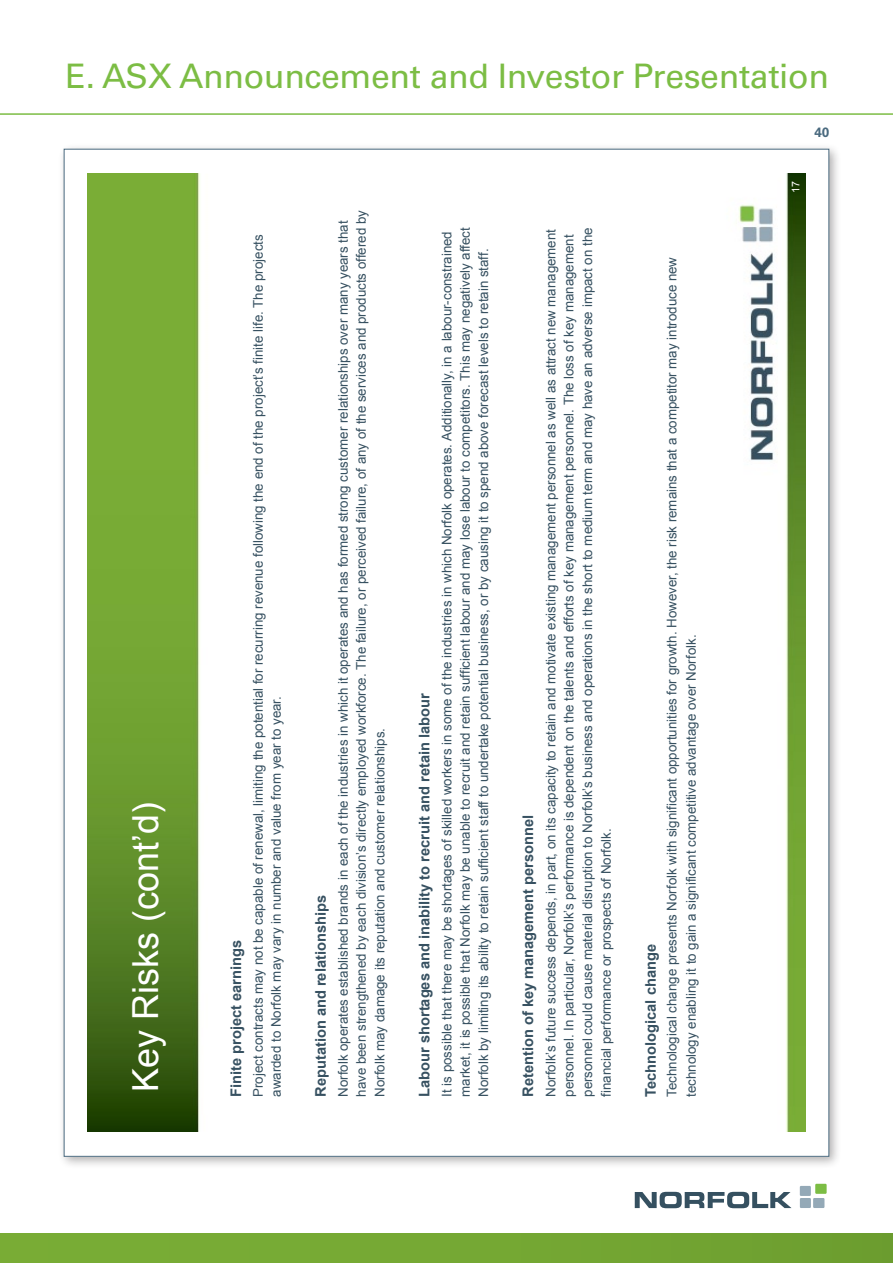
<style>
.page{position:relative;width:893px;height:1263px;background:#fff}
.page>*{position:absolute;margin:0;border:0;box-sizing:border-box;transform-origin:0 0}
.t1{font:35.85px "Arial";color:#fff}
.t2{font:33.75px "Univers LT Std";letter-spacing:-.01em;color:#7cbd44}
.t3{font:700 14.7px "Arial";color:#375161}
.t4{font:700 13.5px "Univers LT Std";color:#4a6a7f}
.t5{font:13.35px/18.5px "Arial";color:#375161}
.t6{font:10.65px "Arial";color:#fff}
</style>
<div class="page">
<hr style="left:0;top:113px;width:893px;height:2px;background:#7cbd44">
<div style="left:0;top:1233px;width:893px;height:30px;background:#76a934"></div>
<div style="left:800px;top:1186px;width:11px;height:10px;background:#94a9b7"></div>
<div style="left:815px;top:1184px;width:12px;height:10px;background:#7cbd44"></div>
<div style="left:813px;top:1198px;width:11px;height:10px;background:#94a9b7"></div>
<div style="left:800px;top:1198px;width:11px;height:10px;background:#94a9b7"></div>
<svg style="left:635px;top:1192px;width:156px;height:16px"></svg>
<div style="left:57px;top:142px;width:784px;height:1026px;background:#231f20;opacity:.35"></div>
<div style="left:64px;top:149px;width:765px;height:1007px;background:#fff"></div>
<img style="left:87px;top:174px;width:719px;height:957px">
<h2 class="t2" style="left:66px;top:56px;width:765px">E. ASX Announcement and Investor Presentation</h2>
<h1 class="t1" style="left:122px;top:1091px;width:291px;rotate:-90deg">Key Risks (cont’d)</h1>
<p class="t3" style="left:226px;top:1097px;width:158px;rotate:-90deg">Finite project earnings</p>
<p class="t5" style="left:249px;top:1097px;width:864px;rotate:-90deg">Project contracts may not be capable of renewal, limiting the potential for recurring revenue following the end of the project’s finite life. The projects awarded to Norfolk may vary in number and value from year to year.</p>
<p class="t3" style="left:311px;top:1097px;width:203px;rotate:-90deg">Reputation and relationships</p>
<p class="t5" style="left:352px;top:1097px;width:888px;rotate:-90deg">have been strengthened by each division’s directly employed workforce. The failure, or perceived failure, of any of the services and products offered by<br>Norfolk may damage its reputation and customer relationships.</p>
<p class="t5" style="left:334px;top:1097px;width:878px;rotate:-90deg">Norfolk operates established brands in each of the industries in which it operates and has formed strong customer relationships over many years that</p>
<p class="t3" style="left:415px;top:1097px;width:405px;rotate:-90deg">Labour shortages and inability to recruit and retain labour</p>
<p class="t5" style="left:438px;top:1097px;width:871px;rotate:-90deg">It is possible that there may be shortages of skilled workers in some of the industries in which Norfolk operates. Additionally, in a labour-constrained market, it is possible that Norfolk may be unable to recruit and retain sufficient labour and may lose labour to competitors. This may negatively affect<br>Norfolk by limiting its ability to retain sufficient staff to undertake potential business, or by causing it to spend above forecast levels to retain staff.</p>
<p class="t3" style="left:518px;top:1097px;width:284px;rotate:-90deg">Retention of key management personnel</p>
<p class="t5" style="left:542px;top:1097px;width:871px;rotate:-90deg">Norfolk’s future success depends, in part, on its capacity to retain and motivate existing management personnel as well as attract new management personnel. In particular, Norfolk’s performance is dependent on the talents and efforts of key management personnel. The loss of key management personnel could cause material disruption to Norfolk’s business and operations in the short to medium term and may have an adverse impact on the financial performance or prospects of Norfolk.</p>
<p class="t3" style="left:641px;top:1097px;width:154px;rotate:-90deg">Technological change</p>
<p class="t5" style="left:662px;top:1097px;width:841px;line-height:19.4px;rotate:-90deg">Technological change presents Norfolk with significant opportunities for growth. However, the risk remains that a competitor may introduce new technology enabling it to gain a significant competitive advantage over Norfolk.</p>
<p class="t4" style="left:814px;top:125px;width:16px">40</p>
<p class="t6" style="left:789px;top:193px;width:13px;rotate:-90deg">17</p>
</div>
